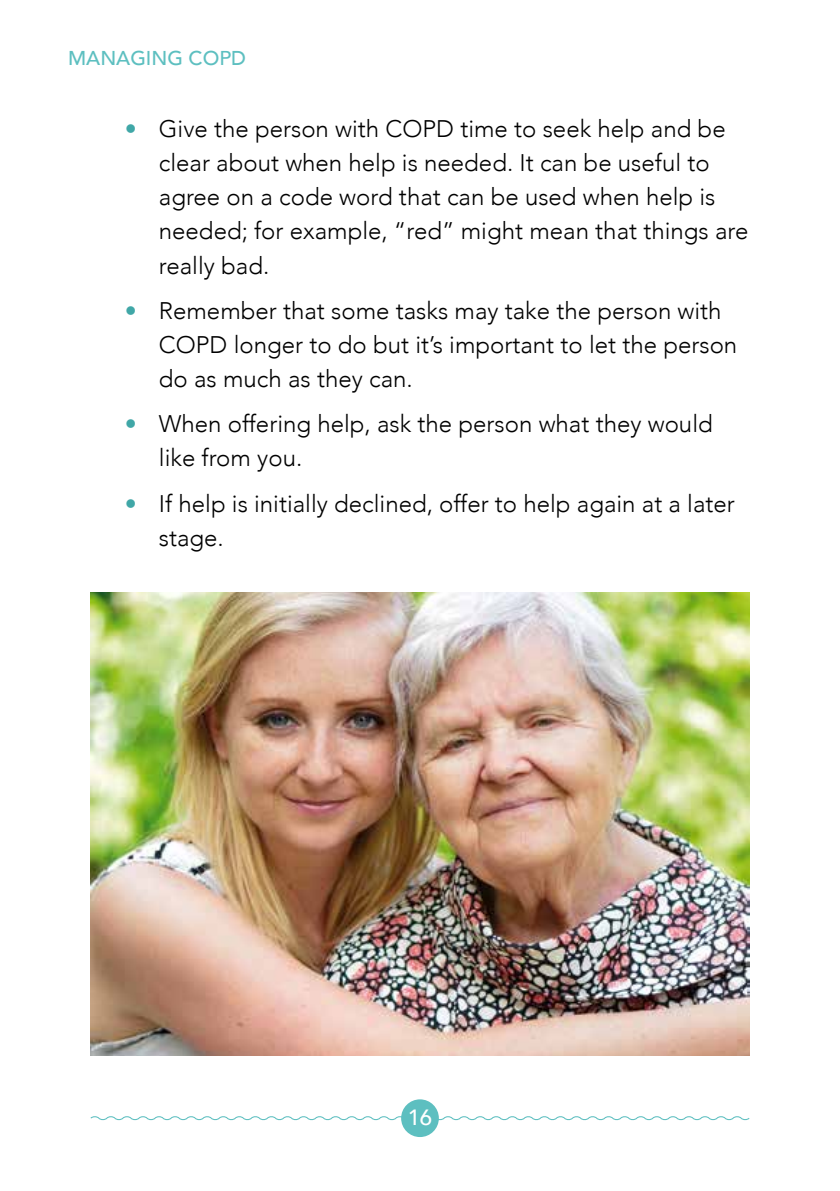
<style>
.page{position:relative;width:840px;height:1191px;background:#fff}
.page>*{position:absolute;margin:0;border:0;box-sizing:border-box;transform-origin:0 0}
.t1{font:300 24px/34px "Avenir";color:#000}
.t2{font:500 22px "Avenir";color:#fff}
.t3{font:500 20px "Avenir";color:#5dbfc0}
.s1{color:#40a7a7}
</style>
<div class="page">
<svg style="left:90px;top:1114px;width:660px;height:7px"></svg>
<div style="left:401px;top:1099px;width:37px;height:38px;background:#5dbfc0;border-radius:50%"></div>
<img style="left:91px;top:592px;width:657px;height:463px">
<p class="t3" style="left:68px;top:50px;width:179px">MANAGING COPD</p>
<p class="t1" style="left:159px;top:114px;width:590px;text-indent:-34px"><span class="s1">•</span> Give the person with COPD time to seek help and be clear about when help is needed. It can be useful to agree on a code word that can be used when help is needed; for example, “red” might mean that things are really bad.</p>
<p class="t1" style="left:159px;top:295px;width:579px;text-indent:-34px"><span class="s1">•</span> Remember that some tasks may take the person with<br>COPD longer to do but it’s important to let the person do as much as they can.</p>
<p class="t1" style="left:159px;top:409px;width:555px;text-indent:-34px"><span class="s1">•</span> When offering help, ask the person what they would like from you.</p>
<p class="t1" style="left:159px;top:488px;width:577px;text-indent:-34px"><span class="s1">•</span> If help is initially declined, offer to help again at a later stage.</p>
<p class="t2" style="left:408px;top:1108px;width:26px">16</p>
</div>
